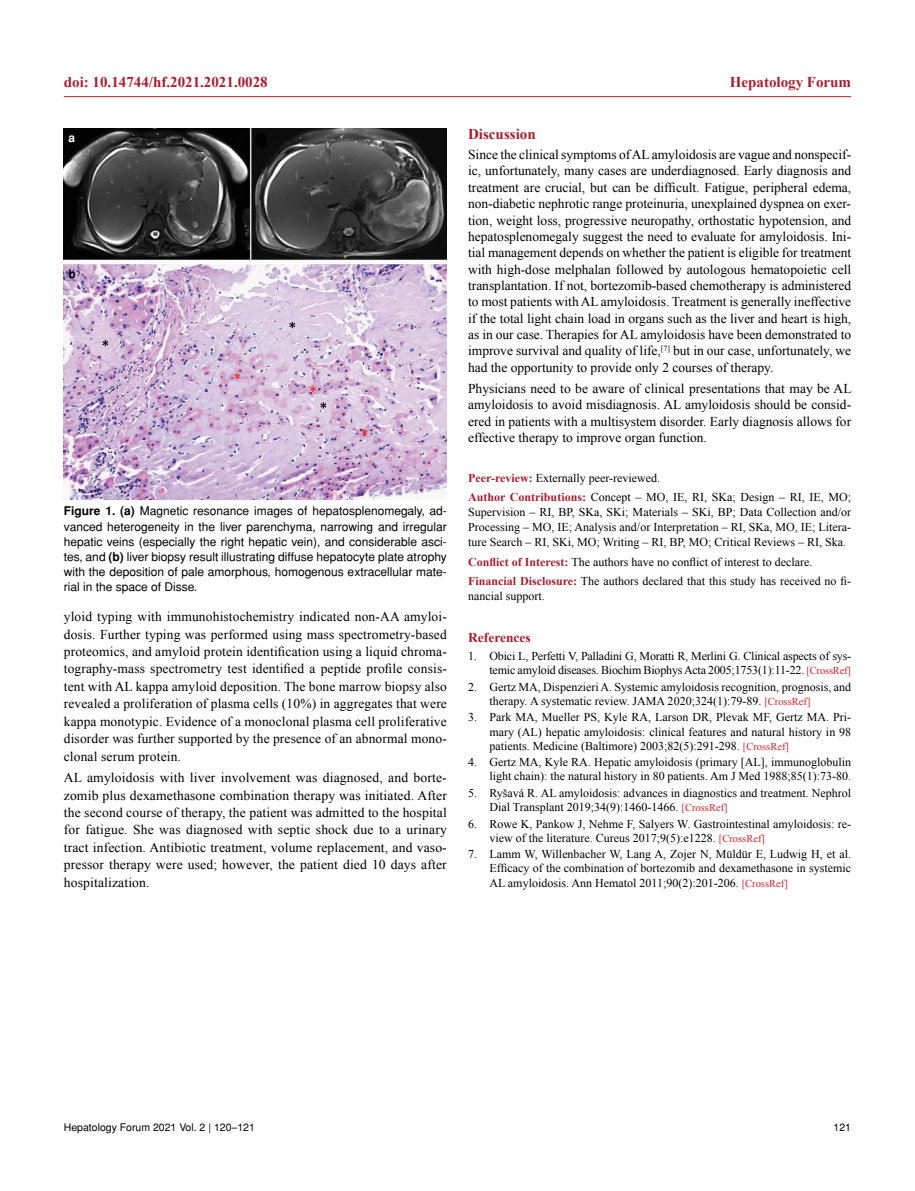
<style>
.page{position:relative;width:915px;height:1191px;background:#fff}
.page>*{position:absolute;margin:0;border:0;box-sizing:border-box;transform-origin:0 0}
.t1{font:700 15px "Times New Roman";color:#a91e2d}
.t2{font:13.5px/17.4px "Times New Roman";letter-spacing:.005em;color:#000;text-align:justify}
.t3{font:700 13.5px "Times New Roman";color:#a91e2d}
.t4{font:12px/14.2px "Times New Roman";color:#000}
.t5{font:12px/15px "Helvetica Normal Tr";color:#000;text-align:justify}
.t6{font:700 12px "Helvetica Tr";color:#fff}
.t7{font:700 12px "Helvetica Tr";color:#000}
.t8{font:10.5px "Helvetica Normal Tr";color:#000}
.s1{font-family:"Helvetica Tr";font-weight:700}
.s2{font-weight:700;color:#a91e2d}
.s3{font-size:10.5px;color:#d2232a}
</style>
<div class="page">
<hr style="left:64px;top:96px;width:786px;height:1px;background:#a91e2d">
<img style="left:64px;top:128px;width:382px;height:371px">
<p class="t1" style="left:64px;top:71px;width:205px">doi: 10.14744/hf.2021.2021.0028</p>
<p class="t1" style="left:729px;top:71px;width:123px">Hepatology Forum</p>
<p class="t6" style="left:68px;top:130px;width:8px">a</p>
<p class="t7" style="left:68px;top:266px;width:9px">b</p>
<p class="t5" style="left:64px;top:504px;width:384px"><span class="s1">Figure 1. (a)</span> Magnetic resonance images of hepatosplenomegaly, ad&shy;vanced heterogeneity in the liver parenchyma, narrowing and irregular hepatic veins (especially the right hepatic vein), and considerable asci&shy;tes, and <span class="s1">(b)</span> liver biopsy result illustrating diffuse hepatocyte plate atrophy with the deposition of pale amorphous, homogenous extracellular mate&shy;rial in the space of Disse.</p>
<p class="t2" style="left:64px;top:607px;width:384px">yloid typing with immunohistochemistry indicated non-AA amyloi&shy;dosis. Further typing was performed using mass spectrometry-based proteomics, and amyloid protein identification using a liquid chroma&shy;tography-mass spectrometry test identified a peptide profile consis&shy;tent with AL kappa amyloid deposition. The bone marrow biopsy also revealed a proliferation of plasma cells (10%) in aggregates that were kappa monotypic. Evidence of a monoclonal plasma cell proliferative disorder was further supported by the presence of an abnormal mono&shy;clonal serum protein.</p>
<p class="t2" style="left:64px;top:768px;width:384px">AL amyloidosis with liver involvement was diagnosed, and borte&shy;zomib plus dexamethasone combination therapy was initiated. After the second course of therapy, the patient was admitted to the hospital for fatigue. She was diagnosed with septic shock due to a urinary tract infection. Antibiotic treatment, volume replacement, and vaso&shy;pressor therapy were used; however, the patient died 10 days after hospitalization.</p>
<p class="t1" style="left:468px;top:123px;width:69px">Discussion</p>
<p class="t2" style="left:468px;top:146px;width:384px;line-height:16.4px">Since the clinical symptoms of AL amyloidosis are vague and nonspecif&shy;ic, unfortunately, many cases are underdiagnosed. Early diagnosis and treatment are crucial, but can be difficult. Fatigue, peripheral edema, non-diabetic nephrotic range proteinuria, unexplained dyspnea on exer&shy;tion, weight loss, progressive neuropathy, orthostatic hypotension, and hepatosplenomegaly suggest the need to evaluate for amyloidosis. Ini&shy;tial management depends on whether the patient is eligible for treatment with high-dose melphalan followed by autologous hematopoietic cell transplantation. If not, bortezomib-based chemotherapy is administered to most patients with AL amyloidosis. Treatment is generally ineffective if the total light chain load in organs such as the liver and heart is high, as in our case. Therapies for AL amyloidosis have been demonstrated to improve survival and quality of life,<sup>[7]</sup> but in our case, unfortunately, we had the opportunity to provide only 2 courses of therapy.</p>
<p class="t2" style="left:468px;top:379px;width:385px;line-height:16.5px">Physicians need to be aware of clinical presentations that may be AL amyloidosis to avoid misdiagnosis. AL amyloidosis should be consid&shy;ered in patients with a multisystem disorder. Early diagnosis allows for effective therapy to improve organ function.</p>
<p class="t4" style="left:468px;top:468px;width:384px;line-height:19.2px"><span class="s2">Peer-review:</span> Externally peer-reviewed.<br><span class="s2">Author Contributions:</span> Concept – MO, IE, RI, SKa; Design – RI, IE, MO;</p>
<p class="t4" style="left:468px;top:505px;width:384px;line-height:15px;text-align:justify">Supervision – RI, BP, SKa, SKi; Materials – SKi, BP; Data Collection and/or Processing – MO, IE; Analysis and/or Interpretation – RI, SKa, MO, IE; Litera&shy;ture Search – RI, SKi, MO; Writing – RI, BP, MO; Critical Reviews – RI, Ska.</p>
<p class="t4" style="left:468px;top:552px;width:384px;line-height:19.2px"><span class="s2">Conflict of Interest:</span> The authors have no conflict of interest to declare.<br><span class="s2">Financial Disclosure:</span> The authors declared that this study has received no fi-</p>
<p class="t4" style="left:468px;top:588px;width:78px">nancial support.</p>
<p class="t3" style="left:468px;top:627px;width:64px">References</p>
<p class="t4" style="left:468px;top:648px;width:384px;text-align:right">1. Obici L, Perfetti V, Palladini G, Moratti R, Merlini G. Clinical aspects of sys&shy;temic amyloid diseases. Biochim Biophys Acta 2005;1753(1):11-22. <span class="s3">[CrossRef]</span></p>
<p class="t4" style="left:489px;top:679px;width:363px;text-indent:-21px">2. Gertz MA, Dispenzieri A. Systemic amyloidosis recognition, prognosis, and therapy. A systematic review. JAMA 2020;324(1):79-89. <span class="s3">[CrossRef]</span></p>
<p class="t4" style="left:489px;top:710px;width:363px;text-align:justify;text-indent:-21px">3. Park MA, Mueller PS, Kyle RA, Larson DR, Plevak MF, Gertz MA. Pri&shy;mary (AL) hepatic amyloidosis: clinical features and natural history in 98 patients. Medicine (Baltimore) 2003;82(5):291-298. <span class="s3">[CrossRef]</span></p>
<p class="t4" style="left:468px;top:755px;width:384px;text-align:right">4. Gertz MA, Kyle RA. Hepatic amyloidosis (primary [AL], immunoglobulin light chain): the natural history in 80 patients. Am J Med 1988;85(1):73-80.</p>
<p class="t4" style="left:489px;top:785px;width:363px;text-indent:-21px">5. Ryšavá R. AL amyloidosis: advances in diagnostics and treatment. Nephrol<br>Dial Transplant 2019;34(9):1460-1466. <span class="s3">[CrossRef]</span></p>
<p class="t4" style="left:489px;top:816px;width:363px;text-indent:-21px">6. Rowe K, Pankow J, Nehme F, Salyers W. Gastrointestinal amyloidosis: re&shy;view of the literature. Cureus 2017;9(5):e1228. <span class="s3">[CrossRef]</span></p>
<p class="t4" style="left:489px;top:847px;width:363px;text-align:justify;text-indent:-21px">7. Lamm W, Willenbacher W, Lang A, Zojer N, Müldür E, Ludwig H, et al.<br>Efficacy of the combination of bortezomib and dexamethasone in systemic AL amyloidosis. Ann Hematol 2011;90(2):201-206. <span class="s3">[CrossRef]</span></p>
<p class="t8" style="left:64px;top:1120px;width:192px">Hepatology Forum 2021 Vol. 2 | 120–121</p>
<p class="t8" style="left:833px;top:1120px;width:19px">121</p>
</div>
